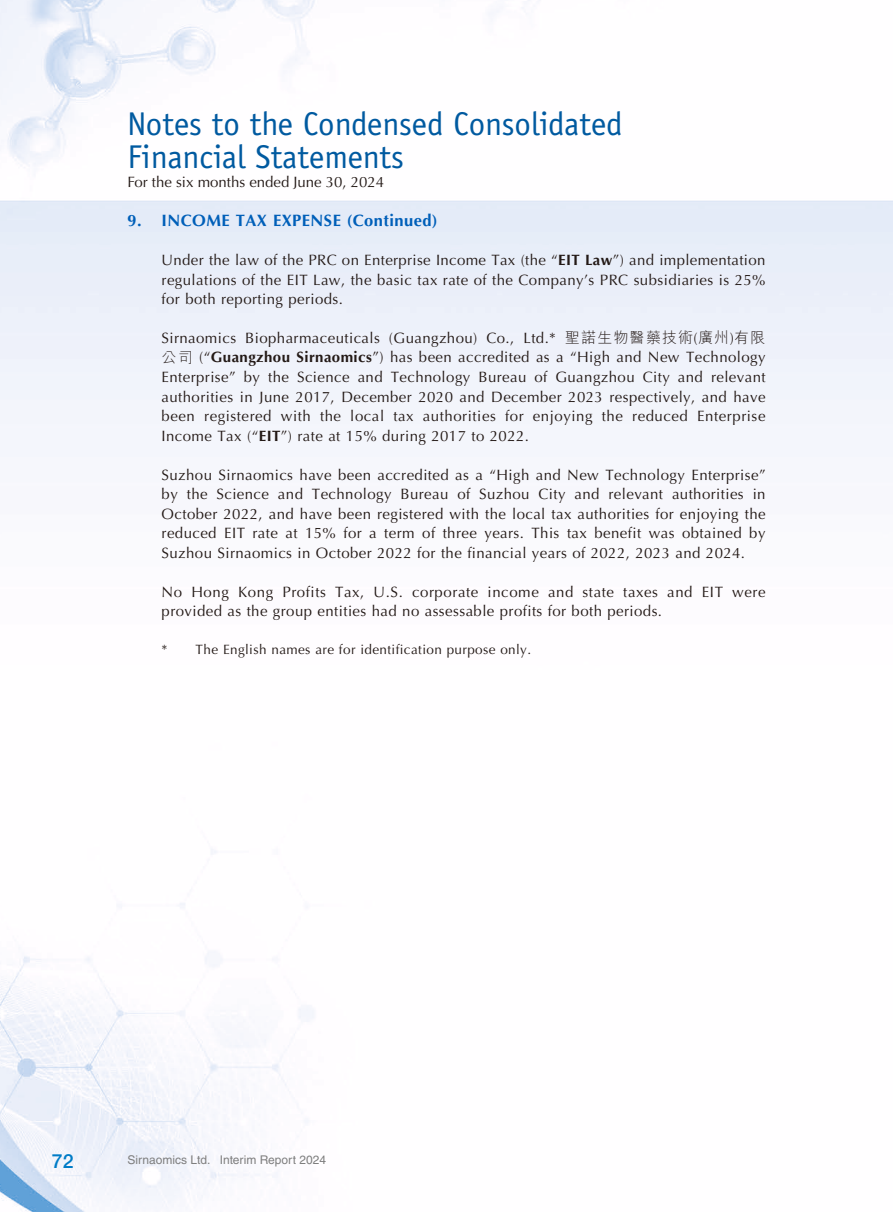
<style>
.page{position:relative;width:893px;height:1212px;background:#fff}
.page>*{position:absolute;margin:0;border:0;box-sizing:border-box;transform-origin:0 0}
.t1{font:33px/33px "Officina Sans Std";color:#005aa0}
.t2{font:500 19.5px "Helvetica Neue LT Std";color:#007cc7}
.t3{font:700 16.5px "Optima LT Std";letter-spacing:.03em;color:#005fb9}
.t4{font:15px/19.5px "Optima LT Std";letter-spacing:.03em;color:#231916;text-align:justify}
.t5{font:15px "Optima LT Std";color:#231916}
.t6{font:13.5px "Optima LT Std";letter-spacing:.03em;color:#231916}
.t7{font:12px "Helvetica LT Std";color:#7e7e7e}
.s1{font-weight:700}
.s2{font-family:"M Hei HK";font-weight:300}
</style>
<div class="page">
<img style="left:0;top:0;width:893px;height:1212px">
<h1 class="t1" style="left:128px;top:107px;width:497px">Notes to the Condensed Consolidated<br>Financial Statements</h1>
<p class="t5" style="left:128px;top:173px;width:258px">For the six months ended June 30, 2024</p>
<p class="t3" style="left:128px;top:211px;width:312px">9. INCOME TAX EXPENSE (Continued)</p>
<p class="t4" style="left:162px;top:251px;width:605px">Under the law of the PRC on Enterprise Income Tax (the “<span class="s1">EIT Law</span>”) and implementation regulations of the EIT Law, the basic tax rate of the Company’s PRC subsidiaries is 25% for both reporting periods.</p>
<p class="t4" style="left:162px;top:328px;width:606px">Sirnaomics Biopharmaceuticals (Guangzhou) Co., Ltd.* <span class="s2">聖諾生物醫藥技術</span>(<span class="s2">廣州</span>)<span class="s2">有限公司</span> (“<span class="s1">Guangzhou Sirnaomics</span>”) has been accredited as a “High and New Technology Enterprise” by the Science and Technology Bureau of Guangzhou City and relevant authorities in June 2017, December 2020 and December 2023 respectively, and have been registered with the local tax authorities for enjoying the reduced Enterprise Income Tax (“<span class="s1">EIT</span>”) rate at 15% during 2017 to 2022.</p>
<p class="t4" style="left:162px;top:465px;width:606px">Suzhou Sirnaomics have been accredited as a “High and New Technology Enterprise” by the Science and Technology Bureau of Suzhou City and relevant authorities in October 2022, and have been registered with the local tax authorities for enjoying the reduced EIT rate at 15% for a term of three years. This tax benefit was obtained by Suzhou Sirnaomics in October 2022 for the financial years of 2022, 2023 and 2024.</p>
<p class="t4" style="left:162px;top:582px;width:605px">No Hong Kong Profits Tax, U.S. corporate income and state taxes and EIT were provided as the group entities had no assessable profits for both periods.</p>
<p class="t6" style="left:162px;top:641px;width:371px">* The English names are for identification purpose only.</p>
<h2 class="t2" style="left:52px;top:1149px;width:23px">72</h2>
<p class="t7" style="left:128px;top:1153px;width:200px">Sirnaomics Ltd. Interim Report 2024</p>
</div>
